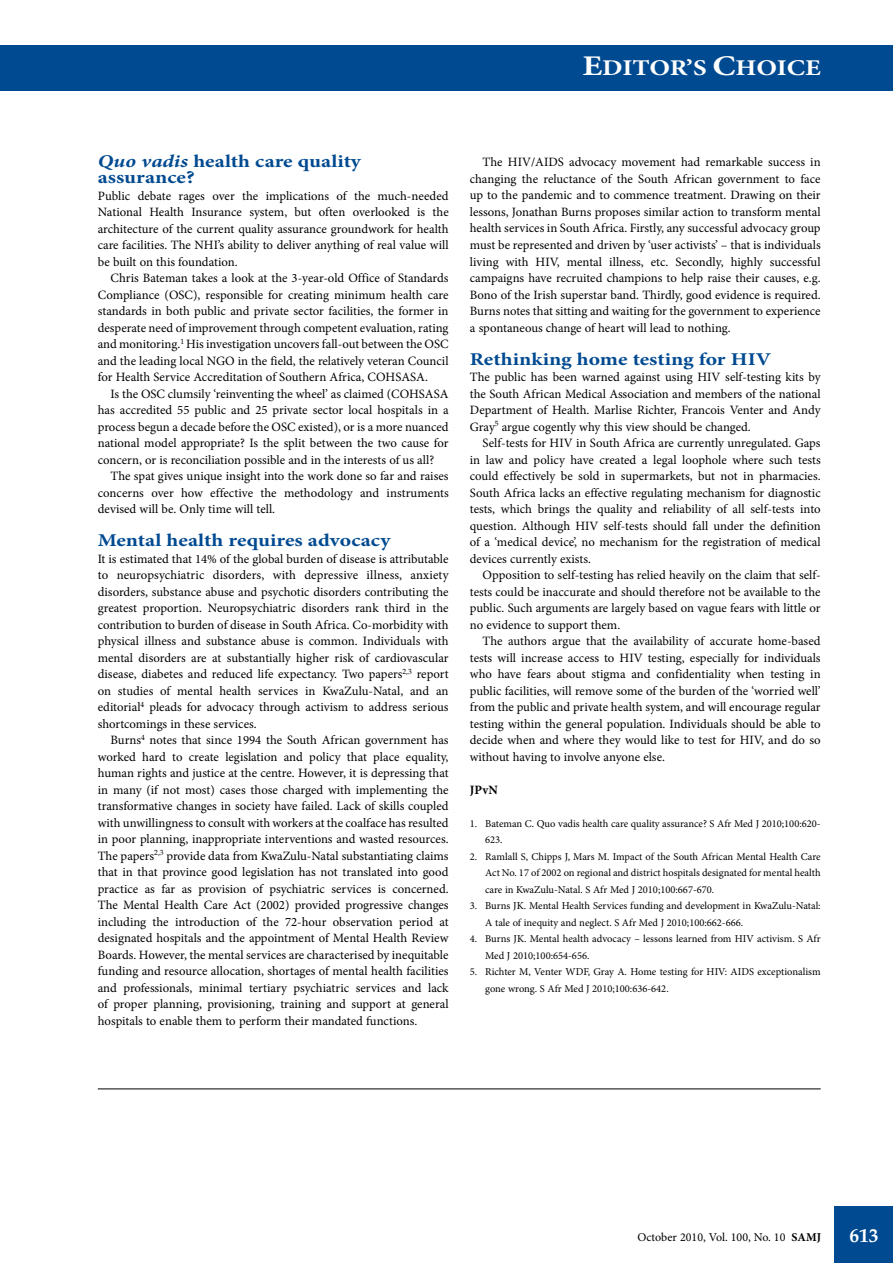
<style>
.page{position:relative;width:893px;height:1263px;background:#fff}
.page>*{position:absolute;margin:0;border:0;box-sizing:border-box;transform-origin:0 0}
.t1{font:700 22.5px "Minion Pro";letter-spacing:-.01em;color:#fff;scale:1.2 1}
.t2{font:700 19.5px "Minion Pro";color:#fff}
.t3{font:700 18px/16.5px "Minion Pro";color:#004a91;scale:1.2 1}
.t4{font:12.75px/16.5px "Minion Pro";color:#000;text-align:justify}
.t5{font:700 12.75px "Minion Pro";color:#000}
.t6{font:12px "Minion Pro";color:#000}
.t7{font:10.5px/16.5px "Minion Pro";color:#000}
.s1{font-size:28.5px}
.s2{font-style:italic}
.s3{font-weight:700}
</style>
<div class="page">
<div style="left:834px;top:1206px;width:59px;height:57px;background:#004a91"></div>
<div style="left:0;top:45px;width:893px;height:45px;background:#004a91"></div>
<hr style="left:98px;top:1088px;width:723px;height:1px;background:#000">
<h1 class="t1" style="left:582px;top:52px;width:200px"><span class="s1">E</span>DITOR’S <span class="s1">C</span>HOICE</h1>
<h3 class="t3" style="left:98px;top:152px;width:221px"><span class="s2">Quo vadis</span> health care quality assurance?</h3>
<p class="t4" style="left:98px;top:187px;width:353px">Public debate rages over the implications of the much-needed National Health Insurance system, but often overlooked is the architecture of the current quality assurance groundwork for health care facilities. The NHI’s ability to deliver anything of real value will be built on this foundation.</p>
<p class="t4" style="left:98px;top:270px;width:352px;text-indent:13px">Chris Bateman takes a look at the 3-year-old Office of Standards Compliance (OSC), responsible for creating minimum health care standards in both public and private sector facilities, the former in desperate need of improvement through competent evaluation, rating and monitoring.<sup>1</sup> His investigation uncovers fall-out between the OSC and the leading local NGO in the field, the relatively veteran Council for Health Service Accreditation of Southern Africa, COHSASA.</p>
<p class="t4" style="left:98px;top:385px;width:352px;text-indent:13px">Is the OSC clumsily ‘reinventing the wheel’ as claimed (COHSASA has accredited 55 public and 25 private sector local hospitals in a process begun a decade before the OSC existed), or is a more nuanced national model appropriate? Is the split between the two cause for concern, or is reconciliation possible and in the interests of us all?</p>
<p class="t4" style="left:98px;top:468px;width:352px;text-indent:13px">The spat gives unique insight into the work done so far and raises concerns over how effective the methodology and instruments devised will be. Only time will tell.</p>
<h3 class="t3" style="left:98px;top:532px;width:246px">Mental health requires advocacy</h3>
<p class="t4" style="left:98px;top:550px;width:352px">It is estimated that 14% of the global burden of disease is attributable to neuropsychiatric disorders, with depressive illness, anxiety disorders, substance abuse and psychotic disorders contributing the greatest proportion. Neuropsychiatric disorders rank third in the contribution to burden of disease in South Africa. Co-morbidity with physical illness and substance abuse is common. Individuals with mental disorders are at substantially higher risk of cardiovascular disease, diabetes and reduced life expectancy. Two papers<sup>2,3</sup> report on studies of mental health services in KwaZulu-Natal, and an editorial<sup>4</sup> pleads for advocacy through activism to address serious shortcomings in these services.</p>
<p class="t4" style="left:98px;top:732px;width:352px;text-indent:13px">Burns<sup>4</sup> notes that since 1994 the South African government has worked hard to create legislation and policy that place equality, human rights and justice at the centre. However, it is depressing that in many (if not most) cases those charged with implementing the transformative changes in society have failed. Lack of skills coupled with unwillingness to consult with workers at the coalface has resulted in poor planning, inappropriate interventions and wasted resources.<br>The papers<sup>2,3</sup> provide data from KwaZulu-Natal substantiating claims that in that province good legislation has not translated into good practice as far as provision of psychiatric services is concerned.<br>The Mental Health Care Act (2002) provided progressive changes including the introduction of the 72-hour observation period at designated hospitals and the appointment of Mental Health Review Boards. However, the mental services are characterised by inequitable funding and resource allocation, shortages of mental health facilities and professionals, minimal tertiary psychiatric services and lack of proper planning, provisioning, training and support at general hospitals to enable them to perform their mandated functions.</p>
<p class="t4" style="left:470px;top:154px;width:352px;text-indent:13px">The HIV/AIDS advocacy movement had remarkable success in changing the reluctance of the South African government to face up to the pandemic and to commence treatment. Drawing on their lessons, Jonathan Burns proposes similar action to transform mental health services in South Africa. Firstly, any successful advocacy group must be represented and driven by ‘user activists’ – that is individuals living with HIV, mental illness, etc. Secondly, highly successful campaigns have recruited champions to help raise their causes, e.g.<br>Bono of the Irish superstar band. Thirdly, good evidence is required.<br>Burns notes that sitting and waiting for the government to experience a spontaneous change of heart will lead to nothing.</p>
<h3 class="t3" style="left:470px;top:350px;width:253px">Rethinking home testing for HIV</h3>
<p class="t4" style="left:470px;top:369px;width:352px">The public has been warned against using HIV self-testing kits by the South African Medical Association and members of the national Department of Health. Marlise Richter, Francois Venter and Andy Gray<sup>5</sup> argue cogently why this view should be changed.</p>
<p class="t4" style="left:470px;top:435px;width:352px;text-indent:13px">Self-tests for HIV in South Africa are currently unregulated. Gaps in law and policy have created a legal loophole where such tests could effectively be sold in supermarkets, but not in pharmacies.<br>South Africa lacks an effective regulating mechanism for diagnostic tests, which brings the quality and reliability of all self-tests into question. Although HIV self-tests should fall under the definition of a ‘medical device’, no mechanism for the registration of medical devices currently exists.</p>
<p class="t4" style="left:470px;top:567px;width:352px;text-indent:13px">Opposition to self-testing has relied heavily on the claim that self&shy;tests could be inaccurate and should therefore not be available to the public. Such arguments are largely based on vague fears with little or no evidence to support them.</p>
<p class="t4" style="left:470px;top:633px;width:352px;text-indent:13px">The authors argue that the availability of accurate home-based tests will increase access to HIV testing, especially for individuals who have fears about stigma and confidentiality when testing in public facilities, will remove some of the burden of the ‘worried well’ from the public and private health system, and will encourage regular testing within the general population. Individuals should be able to decide when and where they would like to test for HIV, and do so without having to involve anyone else.</p>
<p class="t5" style="left:470px;top:780px;width:29px">JPvN</p>
<p class="t7" style="left:485px;top:815px;width:337px;text-indent:-15px">1. Bateman C. Quo vadis health care quality assurance? S Afr Med J 2010;100:620-<br>623.</p>
<p class="t7" style="left:485px;top:848px;width:337px;text-align:justify;text-indent:-15px">2. Ramlall S, Chipps J, Mars M. Impact of the South African Mental Health Care Act No. 17 of 2002 on regional and district hospitals designated for mental health care in KwaZulu-Natal. S Afr Med J 2010;100:667-670.</p>
<p class="t7" style="left:485px;top:898px;width:337px;text-indent:-15px">3. Burns JK. Mental Health Services funding and development in KwaZulu-Natal:<br>A tale of inequity and neglect. S Afr Med J 2010;100:662-666.</p>
<p class="t7" style="left:485px;top:931px;width:337px;text-indent:-15px">4. Burns JK. Mental health advocacy – lessons learned from HIV activism. S Afr<br>Med J 2010;100:654-656.</p>
<p class="t7" style="left:485px;top:964px;width:337px;text-indent:-15px">5. Richter M, Venter WDF, Gray A. Home testing for HIV: AIDS exceptionalism gone wrong. S Afr Med J 2010;100:636-642.</p>
<p class="t6" style="left:637px;top:1229px;width:185px">October 2010, Vol. 100, No. 10 <span class="s3">SAMJ</span></p>
<h2 class="t2" style="left:849px;top:1222px;width:31px">613</h2>
</div>
